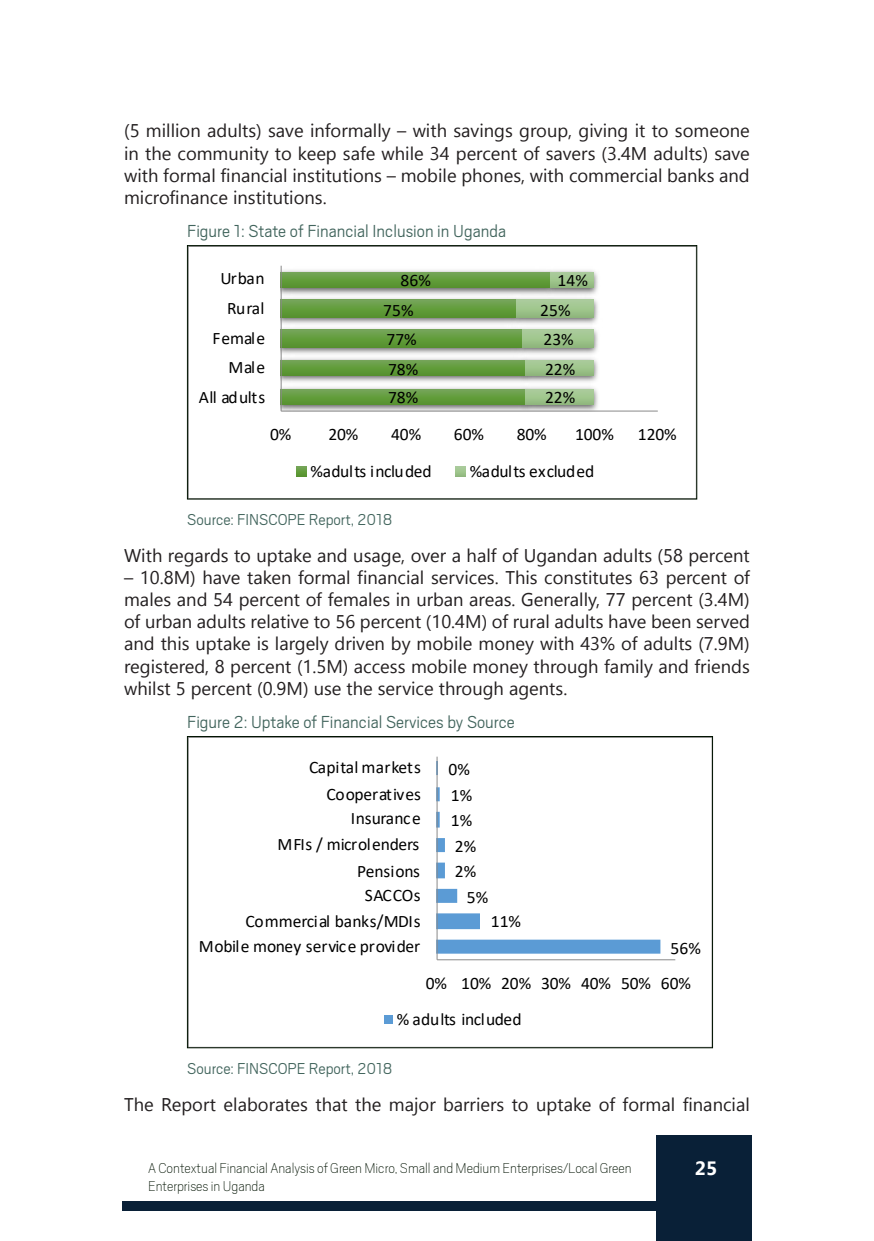
<style>
.page{position:relative;width:874px;height:1241px;background:#fff}
.page>*{position:absolute;margin:0;border:0;box-sizing:border-box;transform-origin:0 0}
.t1{font:300 19.25px "Scout";color:#42655d}
.t2{font:700 19.25px "Segoe UI";color:#fff}
.body{font:18.38px "Segoe UI Symbol";color:#231f20}
.t3{font:17.5px "Calibri";letter-spacing:-.005em;color:#000}
.source{font:300 17.5px "Scout";color:#42655d}
.t4{font:17.5px "Calibri";letter-spacing:-.025em;color:#000}
.t5{font:100 15.75px/18.9px "Scout";color:#001200}
</style>
<div class="page">
<div style="left:656px;top:1135px;width:95px;height:105px;background:#092037"></div>
<div style="left:123px;top:1201px;width:627px;height:9px;background:#092037"></div>
<img style="left:280px;top:357px;width:236px;height:55px">
<img style="left:281px;top:328px;width:232px;height:29px">
<img style="left:281px;top:298px;width:226px;height:30px">
<img style="left:281px;top:266px;width:260px;height:32px">
<img style="left:516px;top:357px;width:86px;height:55px">
<img style="left:513px;top:328px;width:85px;height:26px">
<img style="left:507px;top:294px;width:91px;height:34px">
<img style="left:541px;top:270px;width:57px;height:28px">
<svg style="left:281px;top:389px;width:244px;height:16px;background:#649c40"></svg>
<svg style="left:281px;top:359px;width:244px;height:16px;background:#6ba049"></svg>
<svg style="left:281px;top:329px;width:240px;height:18px;background:#649c41"></svg>
<svg style="left:281px;top:300px;width:235px;height:17px;background:#649c40"></svg>
<svg style="left:281px;top:272px;width:268px;height:15px;background:#649c40"></svg>
<div style="left:525px;top:389px;width:68px;height:16px;background:linear-gradient(to right,#9ec48d,#9ec48d)"></div>
<svg style="left:525px;top:359px;width:68px;height:16px"></svg>
<svg style="left:521px;top:329px;width:72px;height:18px"></svg>
<div style="left:516px;top:300px;width:77px;height:17px;background:linear-gradient(to right,#9fc58e,#9fc58e)"></div>
<svg style="left:549px;top:272px;width:44px;height:15px"></svg>
<hr style="left:281px;top:410px;width:376px;height:1px;background:#898989">
<hr style="left:280px;top:266px;width:1px;height:145px;background:#898989">
<svg style="left:296px;top:466px;width:10px;height:10px"></svg>
<svg style="left:455px;top:466px;width:10px;height:10px"></svg>
<div style="left:187px;top:245px;width:509px;height:254px;border:1px solid #001200"></div>
<svg style="left:437px;top:761px;width:223px;height:192px"></svg>
<hr style="left:437px;top:959px;width:238px;height:1px;background:#898989">
<hr style="left:436px;top:756px;width:1px;height:203px;background:#898989">
<div style="left:383px;top:1014px;width:9px;height:9px;background:#5b9bd5"></div>
<div style="left:187px;top:736px;width:525px;height:311px;border:1px solid #001200"></div>
<p class="body" style="left:166px;top:120px;width:36px">●● □■</p>
<p class="body" style="left:227px;top:120px;width:115px">◆●▼▲ ▲ ❖ ■ □</p>
<p class="body" style="left:430px;top:120px;width:84px">▼ ▲❖■▲</p>
<p class="body" style="left:593px;top:120px;width:101px">❖ ■ ▼ ▼□ ▲□</p>
<p class="body" style="left:186px;top:142px;width:107px">□ ◆■▼ ▼□</p>
<p class="body" style="left:409px;top:142px;width:41px">● ✓✔</p>
<p class="body" style="left:500px;top:142px;width:132px">■▼ □ ▲❖ ▲ ✓✔</p>
<p class="body" style="left:673px;top:142px;width:68px">◆●▼▲ ▲ ❖</p>
<p class="body" style="left:211px;top:164px;width:172px">● ■ ■ ● ■▲▼ ▼◆▼ □■▲</p>
<p class="body" style="left:482px;top:164px;width:40px">□■ ▲</p>
<p class="body" style="left:657px;top:164px;width:82px">● ■ ▲ ■</p>
<p class="body" style="left:159px;top:186px;width:52px">□■■</p>
<p class="body" style="left:237px;top:186px;width:87px">■▲▼ ▼◆▼ □■▲</p>
<p class="t1" style="left:187px;top:218px;width:320px">Figure 1: State of Financial Inclusion in Uganda</p>
<p class="t3" style="left:220px;top:266px;width:46px">Urban</p>
<p class="t3" style="left:400px;top:268px;width:32px">86%</p>
<p class="t3" style="left:557px;top:268px;width:32px">14%</p>
<p class="t3" style="left:227px;top:296px;width:39px">Rural</p>
<p class="t3" style="left:383px;top:297px;width:32px">75%</p>
<p class="t3" style="left:540px;top:297px;width:32px">25%</p>
<p class="t3" style="left:212px;top:325px;width:54px">Female</p>
<p class="t3" style="left:386px;top:327px;width:32px">77%</p>
<p class="t3" style="left:543px;top:327px;width:32px">23%</p>
<p class="t3" style="left:228px;top:355px;width:38px">Male</p>
<p class="t3" style="left:388px;top:357px;width:32px">78%</p>
<p class="t3" style="left:544px;top:357px;width:32px">22%</p>
<p class="t4" style="left:199px;top:385px;width:68px">All adults</p>
<p class="t3" style="left:388px;top:385px;width:32px">78%</p>
<p class="t3" style="left:544px;top:385px;width:32px">22%</p>
<p class="t3" style="left:270px;top:422px;width:23px">0%</p>
<p class="t3" style="left:328px;top:422px;width:32px">20%</p>
<p class="t3" style="left:391px;top:422px;width:32px">40%</p>
<p class="t3" style="left:454px;top:422px;width:32px">60%</p>
<p class="t3" style="left:516px;top:422px;width:32px">80%</p>
<p class="t3" style="left:575px;top:422px;width:40px">100%</p>
<p class="t3" style="left:637px;top:422px;width:40px">120%</p>
<p class="t4" style="left:310px;top:458px;width:123px">%adults included</p>
<p class="t3" style="left:469px;top:458px;width:126px">%adults excluded</p>
<p class="source" style="left:187px;top:508px;width:207px">Source: FINSCOPE Report, 2018</p>
<p class="body" style="left:221px;top:545px;width:65px">▲ ▼□ ◆ ▼</p>
<p class="body" style="left:326px;top:545px;width:46px">■ ◆▲</p>
<p class="body" style="left:623px;top:545px;width:30px">◆●▼▲</p>
<p class="body" style="left:346px;top:567px;width:150px">● ■■● ▲❖ ▲</p>
<p class="body" style="left:529px;top:567px;width:131px">▲ □■▲▼ ▼◆▼ ▲ ✓</p>
<p class="body" style="left:710px;top:567px;width:35px">■▼ □</p>
<p class="body" style="left:149px;top:589px;width:49px">● ▲ ■</p>
<p class="body" style="left:283px;top:589px;width:35px">■▼ □</p>
<p class="body" style="left:368px;top:589px;width:60px">● ▲ ■ ◆</p>
<p class="body" style="left:543px;top:589px;width:46px">■ ●●</p>
<p class="body" style="left:675px;top:589px;width:53px">■▼ ✓✔</p>
<p class="body" style="left:182px;top:611px;width:150px">■ ◆●▼▲ ● ▼ ❖ ▼□</p>
<p class="body" style="left:455px;top:611px;width:96px">✔ □ ◆ ●</p>
<p class="body" style="left:574px;top:611px;width:30px">◆●▼▲</p>
<p class="body" style="left:680px;top:611px;width:50px">■ ▲ ❖</p>
<p class="body" style="left:133px;top:633px;width:91px">■ ▼▲ ◆▼</p>
<p class="body" style="left:315px;top:633px;width:71px">● ❖ ■</p>
<p class="body" style="left:557px;top:633px;width:76px">▼ ✔✓ □</p>
<p class="body" style="left:663px;top:633px;width:30px">◆●▼▲</p>
<p class="body" style="left:390px;top:655px;width:69px">▲▲ □ ●</p>
<p class="body" style="left:533px;top:655px;width:45px">▼ □◆</p>
<p class="body" style="left:152px;top:677px;width:20px">●▲▼</p>
<p class="body" style="left:313px;top:677px;width:41px">◆▲ ▼</p>
<p class="body" style="left:438px;top:677px;width:45px">▼ □◆</p>
<p class="body" style="left:538px;top:677px;width:26px">■▼▲</p>
<p class="t1" style="left:187px;top:709px;width:329px">Figure 2: Uptake of Financial Services by Source</p>
<p class="t3" style="left:309px;top:755px;width:113px">Capital markets</p>
<p class="t3" style="left:448px;top:757px;width:23px">0%</p>
<p class="t3" style="left:326px;top:781px;width:96px">Cooperatives</p>
<p class="t3" style="left:450px;top:783px;width:23px">1%</p>
<p class="t3" style="left:350px;top:806px;width:71px">Insurance</p>
<p class="t3" style="left:450px;top:807px;width:23px">1%</p>
<p class="t3" style="left:277px;top:832px;width:143px">MFIs / microlenders</p>
<p class="t3" style="left:454px;top:834px;width:23px">2%</p>
<p class="t3" style="left:357px;top:858px;width:64px">Pensions</p>
<p class="t3" style="left:454px;top:858px;width:23px">2%</p>
<p class="t3" style="left:364px;top:883px;width:57px">SACCOs</p>
<p class="t3" style="left:466px;top:884px;width:23px">5%</p>
<p class="t3" style="left:245px;top:909px;width:176px">Commercial banks/MDIs</p>
<p class="t3" style="left:490px;top:909px;width:32px">11%</p>
<p class="t3" style="left:199px;top:933px;width:223px">Mobile money service provider</p>
<p class="t3" style="left:670px;top:935px;width:32px">56%</p>
<p class="t3" style="left:425px;top:970px;width:266px">0% 10% 20% 30% 40% 50% 60%</p>
<p class="t4" style="left:396px;top:1007px;width:126px">% adults included</p>
<p class="source" style="left:187px;top:1056px;width:207px">Source: FINSCOPE Report, 2018</p>
<p class="body" style="left:192px;top:1093px;width:171px">□▼ ● □▼▲ ▼ ▼ ▼</p>
<p class="body" style="left:496px;top:1093px;width:69px">▲ ▼□ ◆ ▼</p>
<p class="body" style="left:670px;top:1093px;width:81px">● ■■ ●</p>
<p class="t5" style="left:148px;top:1157px;width:485px">A Contextual Financial Analysis of Green Micro, Small and Medium Enterprises/Local Green<br>Enterprises in Uganda</p>
<p class="t2" style="left:694px;top:1157px;width:24px">25</p>
</div>
